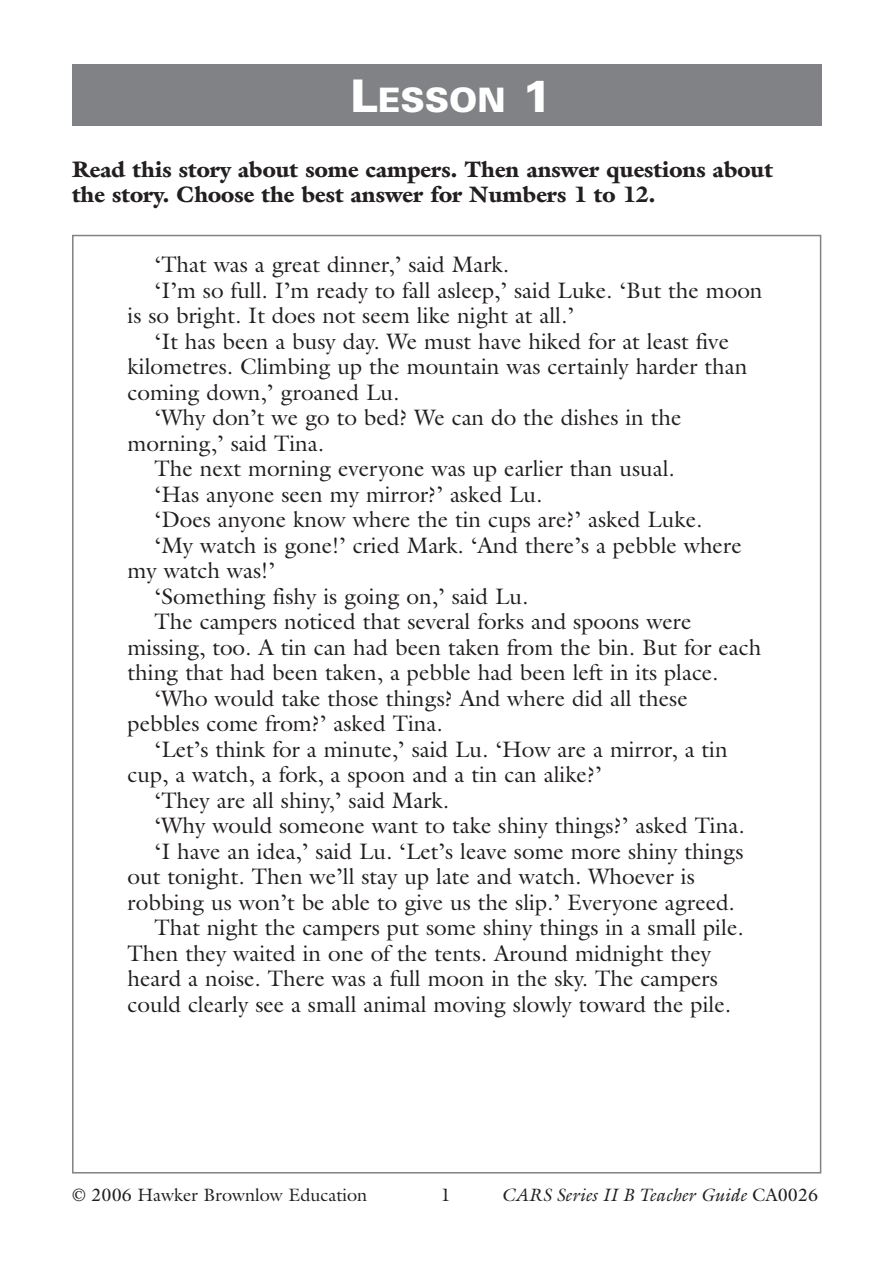
<style>
.page{position:relative;width:893px;height:1263px;background:#fff}
.page>*{position:absolute;margin:0;border:0;box-sizing:border-box;transform-origin:0 0}
.t1{font:900 33.75px "Univers";color:#fff}
.t2{font:22.5px "Galliard";color:#231f20}
.t3{font:900 22.5px/25.5px "Galliard";color:#231f20}
.t4{font:italic 18px "Galliard";color:#231f20}
.t5{font:18px "Galliard";color:#231f20}
.s1{font-size:45px}
.s2{font-style:normal}
</style>
<div class="page">
<div style="left:72px;top:64px;width:749px;height:61px;background:#808285"></div>
<h1 class="t1" style="left:350px;top:88px;width:203px"><span class="s1">L</span>ESSON <span class="s1">1</span></h1>
<p class="t3" style="left:72px;top:159px;width:702px">Read this story about some campers. Then answer questions about the story. Choose the best answer for Numbers 1 to 12.</p>
<p class="t2" style="left:154px;top:256px;width:356px">‘That was a great dinner,’ said Mark.</p>
<p class="t2" style="left:154px;top:282px;width:609px">‘I’m so full. I’m ready to fall asleep,’ said Luke. ‘But the moon</p>
<p class="t2" style="left:128px;top:307px;width:448px">is so bright. It does not seem like night at all.’</p>
<p class="t2" style="left:154px;top:333px;width:576px">‘It has been a busy day. We must have hiked for at least five</p>
<p class="t2" style="left:128px;top:358px;width:621px">kilometres. Climbing up the mountain was certainly harder than</p>
<p class="t2" style="left:128px;top:384px;width:273px">coming down,’ groaned Lu.</p>
<p class="t2" style="left:154px;top:409px;width:528px">‘Why don’t we go to bed? We can do the dishes in the</p>
<p class="t2" style="left:128px;top:435px;width:198px">morning,’ said Tina.</p>
<p class="t2" style="left:154px;top:460px;width:521px">The next morning everyone was up earlier than usual.</p>
<p class="t2" style="left:154px;top:486px;width:389px">‘Has anyone seen my mirror?’ asked Lu.</p>
<p class="t2" style="left:154px;top:511px;width:549px">‘Does anyone know where the tin cups are?’ asked Luke.</p>
<p class="t2" style="left:154px;top:537px;width:588px">‘My watch is gone!’ cried Mark. ‘And there’s a pebble where</p>
<p class="t2" style="left:128px;top:562px;width:149px">my watch was!’</p>
<p class="t2" style="left:154px;top:588px;width:375px">‘Something fishy is going on,’ said Lu.</p>
<p class="t2" style="left:154px;top:613px;width:538px">The campers noticed that several forks and spoons were</p>
<p class="t2" style="left:128px;top:639px;width:635px">missing, too. A tin can had been taken from the bin. But for each</p>
<p class="t2" style="left:128px;top:664px;width:592px">thing that had been taken, a pebble had been left in its place.</p>
<p class="t2" style="left:154px;top:690px;width:534px">‘Who would take those things? And where did all these</p>
<p class="t2" style="left:128px;top:715px;width:317px">pebbles come from?’ asked Tina.</p>
<p class="t2" style="left:154px;top:741px;width:574px">‘Let’s think for a minute,’ said Lu. ‘How are a mirror, a tin</p>
<p class="t2" style="left:128px;top:766px;width:476px">cup, a watch, a fork, a spoon and a tin can alike?’</p>
<p class="t2" style="left:154px;top:792px;width:296px">‘They are all shiny,’ said Mark.</p>
<p class="t2" style="left:154px;top:817px;width:591px">‘Why would someone want to take shiny things?’ asked Tina.</p>
<p class="t2" style="left:154px;top:843px;width:590px">‘I have an idea,’ said Lu. ‘Let’s leave some more shiny things</p>
<p class="t2" style="left:128px;top:868px;width:568px">out tonight. Then we’ll stay up late and watch. Whoever is</p>
<p class="t2" style="left:128px;top:894px;width:609px">robbing us won’t be able to give us the slip.’ Everyone agreed.</p>
<p class="t2" style="left:154px;top:919px;width:590px">That night the campers put some shiny things in a small pile.</p>
<p class="t2" style="left:128px;top:945px;width:585px">Then they waited in one of the tents. Around midnight they</p>
<p class="t2" style="left:128px;top:970px;width:591px">heard a noise. There was a full moon in the sky. The campers</p>
<p class="t2" style="left:128px;top:996px;width:605px">could clearly see a small animal moving slowly toward the pile.</p>
<p class="t5" style="left:72px;top:1188px;width:296px">© 2006 Hawker Brownlow Education</p>
<p class="t5" style="left:441px;top:1188px;width:12px">1</p>
<p class="t4" style="left:501px;top:1188px;width:318px">CARS Series II B Teacher Guide <span class="s2">CA0026</span></p>
</div>
